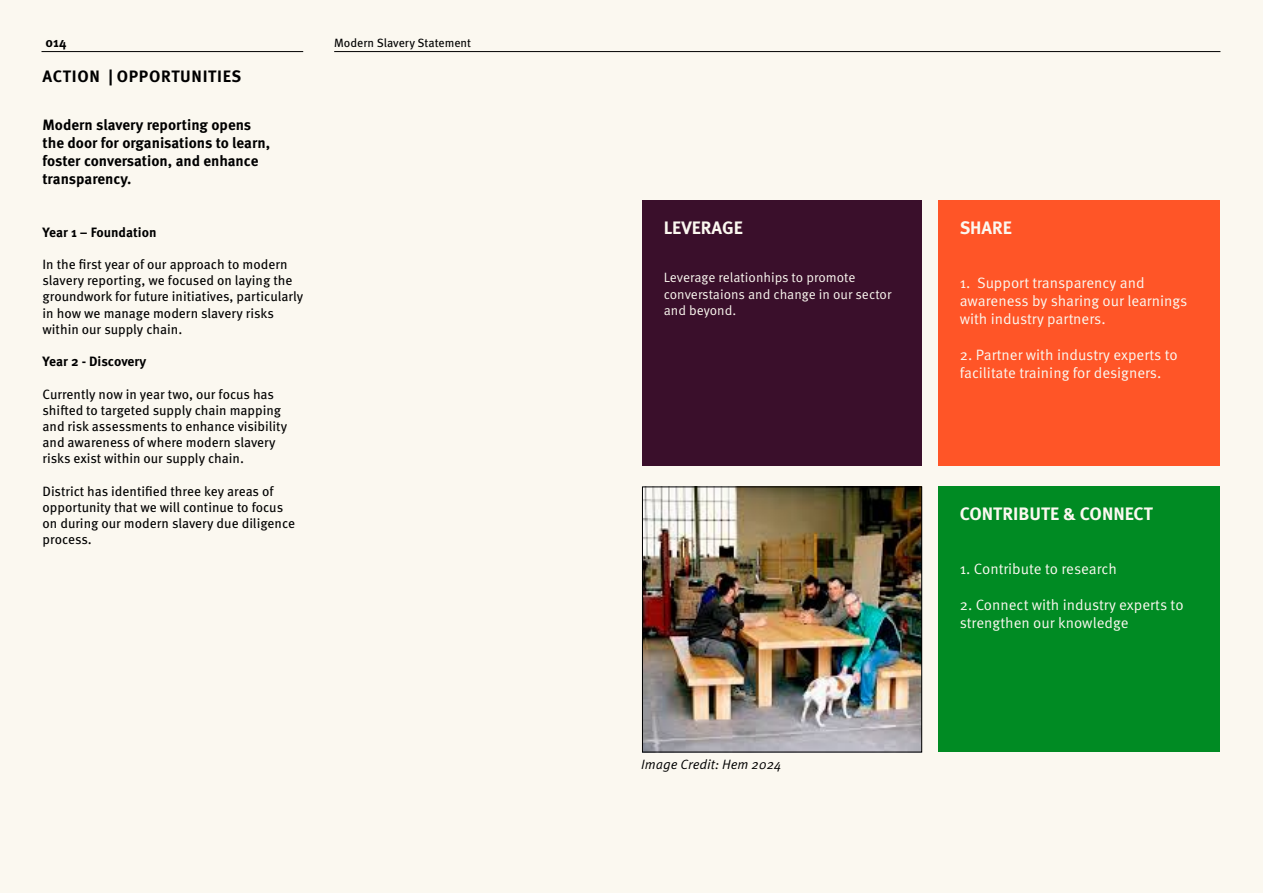
<style>
.page{position:relative;width:1263px;height:893px;background:#fbf8f0}
.page>*{position:absolute;margin:0;border:0;box-sizing:border-box;transform-origin:0 0}
.t1{font:700 18px "Meta Pro";color:#fbf8f0}
.t2{font:700 16.5px "Meta Pro";letter-spacing:.04em;color:#000}
.t3{font:15px/18px "Meta Pro Norm";color:#fbf8f0}
.t4{font:700 15px/18px "Meta Pro";color:#000}
.t5{font:13.5px/16.2px "Meta Pro";color:#000}
.t6{font:13.5px/16.2px "Meta Pro Norm";color:#fbf8f0}
.t7{font:700 13.5px "Meta Pro";color:#000}
.t8{font:13.5px "Meta Pro Norm Ita";color:#000}
.t9{font:12px "Meta Pro";color:#000}
</style>
<div class="page">
<div style="left:938px;top:487px;width:282px;height:265px;background:#008b23"></div>
<div style="left:938px;top:201px;width:282px;height:265px;background:#ff5527"></div>
<div style="left:642px;top:201px;width:280px;height:265px;background:#3a0f2b"></div>
<img style="left:644px;top:489px;width:276px;height:261px">
<div style="left:642px;top:487px;width:280px;height:265px;border:1px solid #000"></div>
<hr style="left:334px;top:51px;width:886px;height:1px;background:#000">
<hr style="left:42px;top:51px;width:261px;height:1px;background:#000">
<p class="t7" style="left:46px;top:31px;width:22px">014</p>
<p class="t9" style="left:334px;top:34px;width:138px">Modern Slavery Statement</p>
<p class="t2" style="left:43px;top:64px;width:200px">ACTION | OPPORTUNITIES</p>
<p class="t4" style="left:43px;top:115px;width:229px">Modern slavery reporting opens the door for organisations to learn, foster conversation, and enhance transparency.</p>
<p class="t7" style="left:43px;top:221px;width:115px">Year 1 – Foundation</p>
<p class="t5" style="left:43px;top:255px;width:262px">In the first year of our approach to modern slavery reporting, we focused on laying the groundwork for future initiatives, particularly in how we manage modern slavery risks within our supply chain.</p>
<p class="t7" style="left:43px;top:351px;width:105px">Year 2 - Discovery</p>
<p class="t5" style="left:43px;top:385px;width:246px">Currently now in year two, our focus has shifted to targeted supply chain mapping and risk assessments to enhance visibility and awareness of where modern slavery risks exist within our supply chain.</p>
<p class="t5" style="left:43px;top:482px;width:254px">District has identified three key areas of opportunity that we will continue to focus on during our modern slavery due diligence process.</p>
<h1 class="t1" style="left:664px;top:213px;width:81px">LEVERAGE</h1>
<p class="t6" style="left:664px;top:269px;width:229px">Leverage relationhips to promote converstaions and change in our sector and beyond.</p>
<p class="t8" style="left:641px;top:754px;width:142px">Image Credit: Hem 2024</p>
<h1 class="t1" style="left:960px;top:213px;width:54px">SHARE</h1>
<p class="t3" style="left:960px;top:273px;width:229px">1. Support transparency and awareness by sharing our learnings with industry partners.</p>
<p class="t3" style="left:960px;top:345px;width:219px">2. Partner with industry experts to facilitate training for designers.</p>
<h1 class="t1" style="left:960px;top:499px;width:195px">CONTRIBUTE &amp; CONNECT</h1>
<p class="t3" style="left:960px;top:559px;width:159px">1. Contribute to research</p>
<p class="t3" style="left:960px;top:595px;width:225px">2. Connect with industry experts to strengthen our knowledge</p>
</div>
